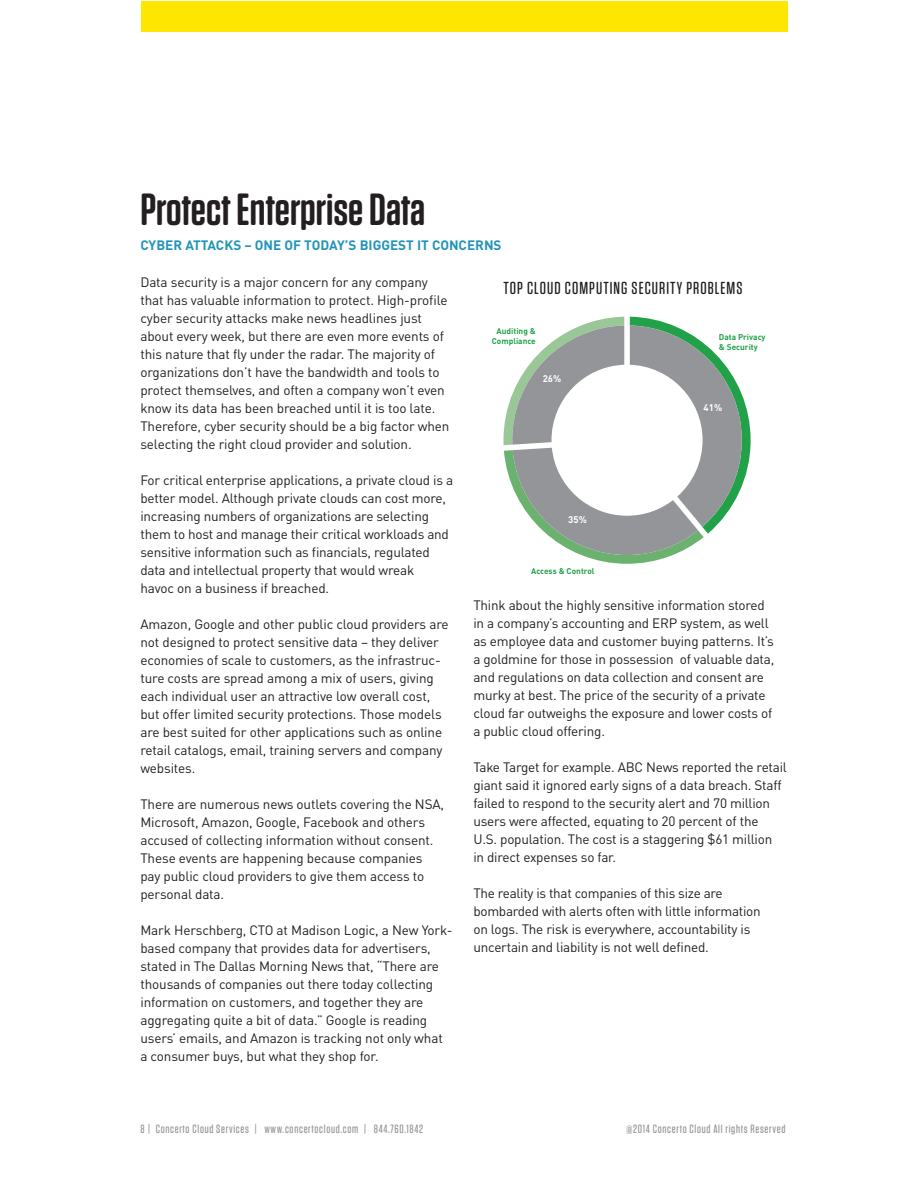
<style>
.page{position:relative;width:918px;height:1188px;background:#fff}
.page>*{position:absolute;margin:0;border:0;box-sizing:border-box;transform-origin:0 0}
.Subhead_1{font:600 45px "Tungsten Rounded";color:#231f20}
.t1{font:500 17.4px "Tungsten Rounded";letter-spacing:.06em;color:#231f20}
.Body_Copy{font:13.5px/18px "DIN Pro";letter-spacing:-.015em;color:#231f20}
.Subhead_2_-_Choplin{font:700 13.5px "DIN Pro";color:#2394b9}
.t2{font:500 12px "Tungsten Rounded";letter-spacing:.06em;color:#939598}
.t3{font:700 9.6px "DIN Pro";color:#fff}
.t4{font:700 8.25px/9.9px "DIN Pro";color:#21a249;text-align:center}
</style>
<div class="page">
<div style="left:141px;top:1px;width:647px;height:31px;background:#ffe601"></div>
<svg style="left:503px;top:317px;width:248px;height:247px"></svg>
<p class="Subhead_1" style="left:140px;top:185px;width:286px">Protect Enterprise Data</p>
<p class="Subhead_2_-_Choplin" style="left:140px;top:234px;width:363px">CYBER ATTACKS – ONE OF TODAY’S BIGGEST IT CONCERNS</p>
<p class="Body_Copy" style="left:140px;top:272px;width:311px">Data security is a major concern for any company that has valuable information to protect. High-profile cyber security attacks make news headlines just about every week, but there are even more events of this nature that fly under the radar. The majority of organizations don’t have the bandwidth and tools to protect themselves, and often a company won’t even know its data has been breached until it is too late.<br>Therefore, cyber security should be a big factor when selecting the right cloud provider and solution.</p>
<p class="Body_Copy" style="left:140px;top:470px;width:314px">For critical enterprise applications, a private cloud is a better model. Although private clouds can cost more, increasing numbers of organizations are selecting them to host and manage their critical workloads and sensitive information such as financials, regulated data and intellectual property that would wreak<br>havoc on a business if breached.</p>
<p class="Body_Copy" style="left:140px;top:614px;width:310px">Amazon, Google and other public cloud providers are not designed to protect sensitive data – they deliver economies of scale to customers, as the infrastruc&shy;ture costs are spread among a mix of users, giving each individual user an attractive low overall cost, but offer limited security protections. Those models are best suited for other applications such as online retail catalogs, email, training servers and company websites.</p>
<p class="Body_Copy" style="left:140px;top:794px;width:305px">There are numerous news outlets covering the NSA, Microsoft, Amazon, Google, Facebook and others accused of collecting information without consent.<br>These events are happening because companies pay public cloud providers to give them access to personal data.</p>
<p class="Body_Copy" style="left:140px;top:920px;width:314px">Mark Herschberg, CTO at Madison Logic, a New York&shy;based company that provides data for advertisers, stated in The Dallas Morning News that, “There are thousands of companies out there today collecting information on customers, and together they are aggregating quite a bit of data.” Google is reading users’ emails, and Amazon is tracking not only what a consumer buys, but what they shop for.</p>
<p class="t1" style="left:504px;top:279px;width:240px">TOP CLOUD COMPUTING SECURITY PROBLEMS</p>
<p class="t4" style="left:719px;top:331px;width:48px;text-align:left">Data Privacy &amp; Security</p>
<p class="t4" style="left:492px;top:325px;width:45px">Auditing &amp;<br>Compliance</p>
<p class="t3" style="left:543px;top:371px;width:20px">26%</p>
<p class="t3" style="left:704px;top:400px;width:20px">41%</p>
<p class="t3" style="left:568px;top:511px;width:20px">35%</p>
<p class="t4" style="left:531px;top:565px;width:65px">Access &amp; Control</p>
<p class="Body_Copy" style="left:473px;top:595px;width:302px">Think about the highly sensitive information stored in a company’s accounting and ERP system, as well as employee data and customer buying patterns. It’s a goldmine for those in possession of valuable data, and regulations on data collection and consent are murky at best. The price of the security of a private cloud far outweighs the exposure and lower costs of a public cloud offering.</p>
<p class="Body_Copy" style="left:473px;top:757px;width:315px">Take Target for example. ABC News reported the retail giant said it ignored early signs of a data breach. Staff failed to respond to the security alert and 70 million users were affected, equating to 20 percent of the<br>U.S. population. The cost is a staggering $61 million<br>in direct expenses so far.</p>
<p class="Body_Copy" style="left:473px;top:883px;width:289px">The reality is that companies of this size are bombarded with alerts often with little information on logs. The risk is everywhere, accountability is uncertain and liability is not well defined.</p>
<p class="t2" style="left:140px;top:1123px;width:284px">8 | Concerto Cloud Services | www.concertocloud.com | 844.760.1842</p>
<p class="t2" style="left:626px;top:1123px;width:160px">@2014 Concerto Cloud All rights Reserved</p>
</div>
